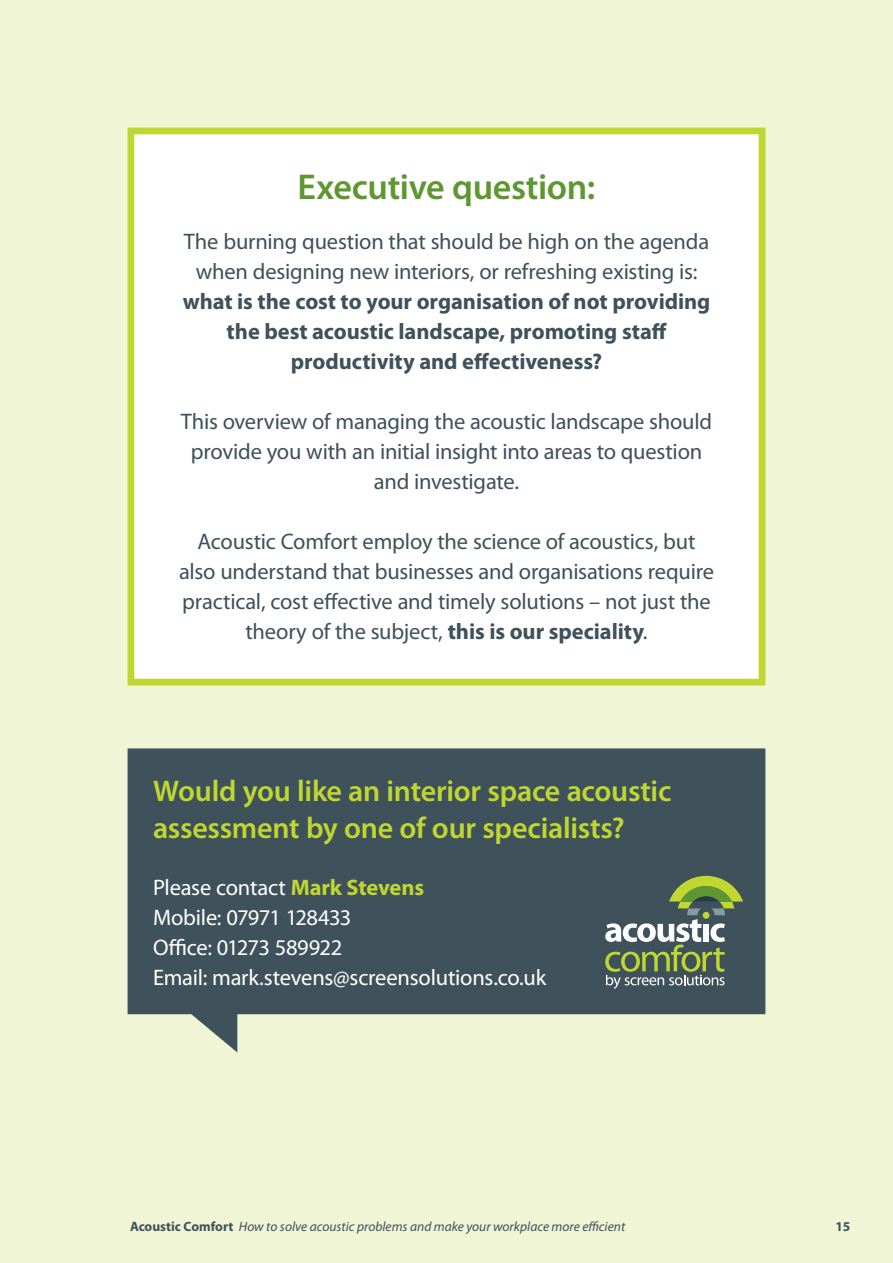
<style>
.page{position:relative;width:893px;height:1263px;background:#eff5d5}
.page>*{position:absolute;margin:0;border:0;box-sizing:border-box;transform-origin:0 0}
.t1{font:600 36px "Myriad Pro";letter-spacing:-.01em;color:#5e9732}
.t2{font:600 30px/37.5px "Myriad Pro";letter-spacing:-.01em;color:#bfd730}
.t3{font:22.5px/30px "Myriad Pro";letter-spacing:-.01em;color:#3f515a;text-align:center}
.t4{font:700 22.5px/30px "Myriad Pro";letter-spacing:-.005em;color:#3f515a;text-align:center}
.t5{font:22.5px/30px "Myriad Pro";letter-spacing:-.01em;color:#fff}
.t6{font:italic 13.5px "Myriad Pro";color:#3f515a}
.t7{font:700 13.5px "Myriad Pro";color:#3f515a}
.s1{font-weight:700}
.s2{font-weight:700;color:#bfd730}
.s3{font-weight:700;font-style:normal}
</style>
<div class="page">
<svg style="left:128px;top:748px;width:637px;height:304px;background:#56666a"></svg>
<div style="left:128px;top:128px;width:637px;height:557px;background:#fff;border:7px solid #bfd730"></div>
<svg style="left:605px;top:876px;width:138px;height:113px;background:#657765"></svg>
<h1 class="t1" style="left:298px;top:164px;width:299px">Executive question:</h1>
<p class="t3" style="left:184px;top:226px;width:527px">The burning question that should be high on the agenda when designing new interiors, or refreshing existing is:</p>
<p class="t4" style="left:183px;top:285px;width:529px">what is the cost to your organisation of not providing the best acoustic landscape, promoting staff productivity and effectiveness?</p>
<p class="t3" style="left:181px;top:406px;width:533px">This overview of managing the acoustic landscape should provide you with an initial insight into areas to question and investigate.</p>
<p class="t3" style="left:179px;top:526px;width:537px">Acoustic Comfort employ the science of acoustics, but also understand that businesses and organisations require practical, cost effective and timely solutions – not just the theory of the subject, <span class="s1">this is our speciality</span>.</p>
<h2 class="t2" style="left:153px;top:771px;width:520px">Would you like an interior space acoustic assessment by one of our specialists?</h2>
<p class="t5" style="left:153px;top:872px;width:395px">Please contact <span class="s2">Mark Stevens<br></span>Mobile: 07971 128433<br>Office: 01273 589922<br>Email: mark.stevens@screensolutions.co.uk</p>
<p class="t6" style="left:130px;top:1218px;width:497px"><span class="s3">Acoustic Comfort</span> How to solve acoustic problems and make your workplace more efficient</p>
<p class="t7" style="left:835px;top:1217px;width:16px">15</p>
</div>
